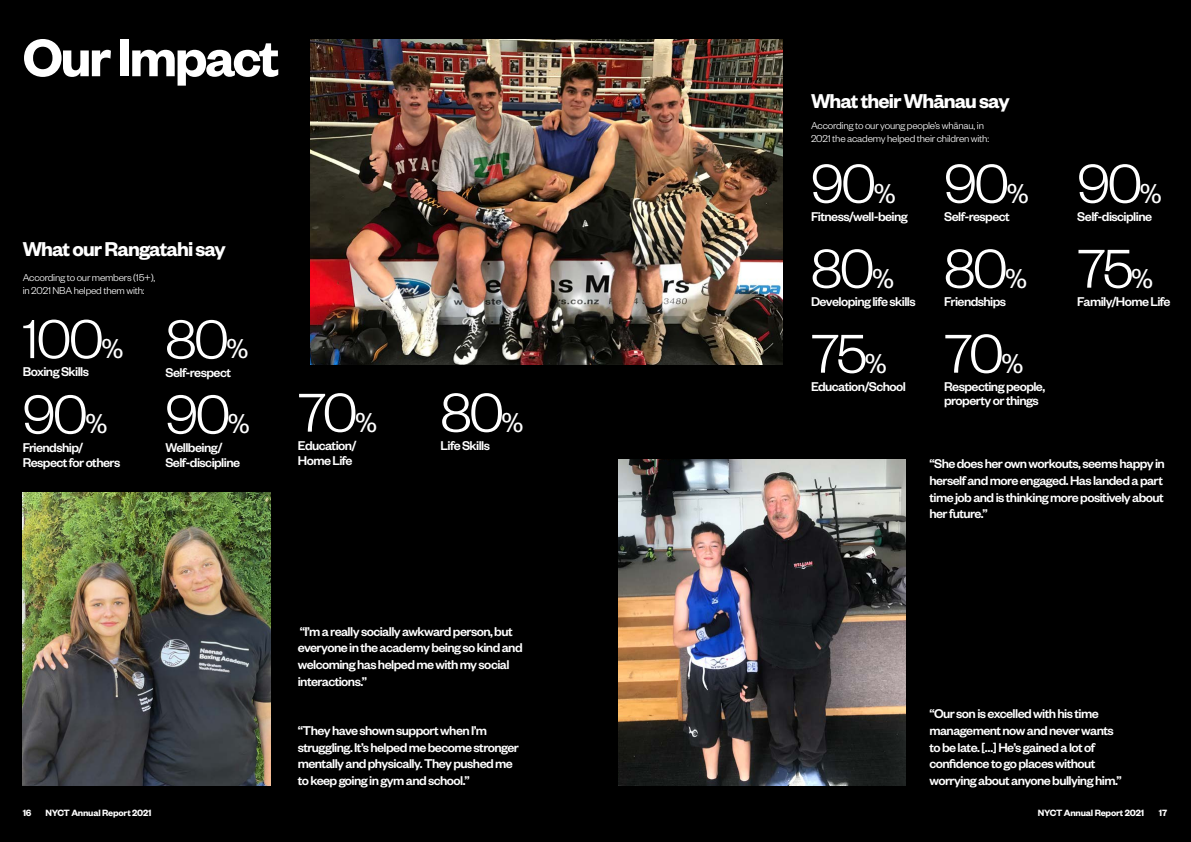
<style>
.page{position:relative;width:1191px;height:842px;background:#000}
.page>*{position:absolute;margin:0;border:0;box-sizing:border-box;transform-origin:0 0}
.t1{font:300 60px/74.4px "Founders Grotesk";letter-spacing:-.04em;color:#fff}
.t2{font:600 58px "Founders Grotesk";letter-spacing:-.04em;color:#fff}
.t3{font:600 22px "Founders Grotesk";letter-spacing:-.04em;color:#fff}
.t4{font:500 14px/16.8px "Founders Grotesk";letter-spacing:-.04em;color:#fff}
.t5{font:300 11px/13.2px "Founders Grotesk";letter-spacing:-.02em;color:#fff}
.t6{font:600 10px "Founders Grotesk";letter-spacing:-.02em;color:#fff}
.s1{font-weight:400;font-size:30px}
</style>
<div class="page">
<img style="left:618px;top:459px;width:287px;height:326px">
<img style="left:311px;top:40px;width:472px;height:324px">
<img style="left:23px;top:492px;width:247px;height:293px">
<h2 class="t2" style="left:23px;top:21px;width:258px">Our Impact</h2>
<h3 class="t3" style="left:23px;top:235px;width:205px">What our Rangatahi say</h3>
<p class="t5" style="left:23px;top:270px;width:134px">According to our members (15+), in 2021 NBA helped them with:</p>
<h1 class="t1" style="left:23px;top:299px;width:502px">100<span class="s1">%</span> 80<span class="s1">%<br></span>90<span class="s1">%</span> 90<span class="s1">%</span> 70<span class="s1">%</span> 80<span class="s1">%</span></h1>
<p class="t4" style="left:23px;top:363px;width:68px">Boxing Skills</p>
<p class="t4" style="left:165px;top:363px;width:67px">Self-respect</p>
<p class="t4" style="left:298px;top:437px;width:60px;line-height:15px">Education/<br>Home Life</p>
<p class="t4" style="left:23px;top:438px;width:62px">Friendship/</p>
<p class="t4" style="left:440px;top:436px;width:51px">Life Skills</p>
<p class="t4" style="left:23px;top:453px;width:99px">Respect for others</p>
<p class="t4" style="left:165px;top:439px;width:76px;line-height:15px">Wellbeing/<br>Self-discipline</p>
<p class="t4" style="left:298px;top:622px;width:226px">“I’m a really socially awkward person, but everyone in the academy being so kind and welcoming has helped me with my social interactions.”</p>
<p class="t4" style="left:298px;top:721px;width:223px">“They have shown support when I’m struggling. It’s helped me become stronger mentally and physically. They pushed me to keep going in gym and school.”</p>
<h3 class="t3" style="left:811px;top:87px;width:200px">What their Whānau say</h3>
<p class="t5" style="left:811px;top:119px;width:180px">According to our young people’s whānau, in<br>2021 the academy helped their children with:</p>
<h1 class="t1" style="left:811px;top:143px;width:219px">90<span class="s1">%</span> 90<span class="s1">%</span></h1>
<h1 class="t1" style="left:1077px;top:143px;width:86px">90<span class="s1">%</span></h1>
<p class="t4" style="left:811px;top:207px;width:98px">Fitness/well-being</p>
<p class="t4" style="left:944px;top:207px;width:67px">Self-respect</p>
<p class="t4" style="left:1077px;top:207px;width:76px">Self-discipline</p>
<h1 class="t1" style="left:811px;top:228px;width:85px">80<span class="s1">%</span></h1>
<h1 class="t1" style="left:944px;top:228px;width:85px">80<span class="s1">%</span></h1>
<h1 class="t1" style="left:1077px;top:228px;width:77px">75<span class="s1">%</span></h1>
<p class="t4" style="left:811px;top:292px;width:106px">Developing life skills</p>
<p class="t4" style="left:944px;top:292px;width:63px">Friendships</p>
<p class="t4" style="left:1077px;top:292px;width:95px">Family/Home Life</p>
<h1 class="t1" style="left:811px;top:313px;width:214px">75<span class="s1">%</span> 70<span class="s1">%</span></h1>
<p class="t4" style="left:811px;top:377px;width:96px">Education/School</p>
<p class="t4" style="left:944px;top:379px;width:102px;line-height:14px">Respecting people, property or things</p>
<p class="t4" style="left:929px;top:454px;width:237px">“She does her own workouts, seems happy in herself and more engaged. Has landed a part time job and is thinking more positively about her future.”</p>
<p class="t4" style="left:929px;top:704px;width:194px">“Our son is excelled with his time management now and never wants to be late. […] He’s gained a lot of confidence to go places without worrying about anyone bullying him.”</p>
<p class="t6" style="left:23px;top:806px;width:10px">16</p>
<p class="t6" style="left:45px;top:806px;width:108px">NYCT Annual Report 2021</p>
<p class="t6" style="left:1037px;top:806px;width:108px">NYCT Annual Report 2021</p>
<p class="t6" style="left:1159px;top:806px;width:10px">17</p>
</div>
